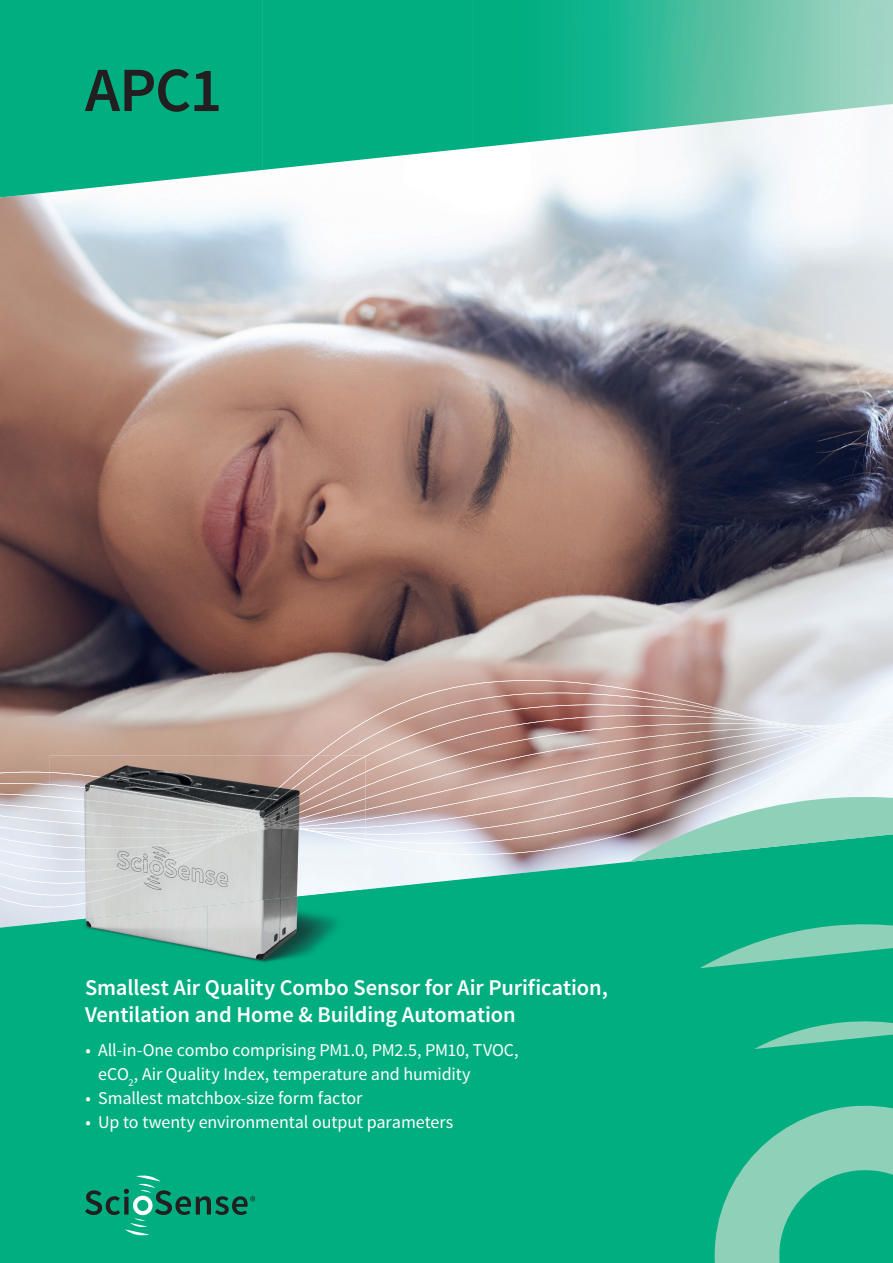
<style>
.page{position:relative;width:893px;height:1263px;background:#fff}
.page>*{position:absolute;margin:0;border:0;box-sizing:border-box;transform-origin:0 0}
.t1{font:600 63px "Source Sans Pro";color:#231f20}
.t2{font:600 22.5px/27px "Source Sans Pro";letter-spacing:-.005em;color:#fff}
.t3{font:18px/24px "Source Sans Pro";letter-spacing:-.005em;color:#fff}
</style>
<div class="page">
<img style="left:0;top:109px;width:893px;height:677px">
<img style="left:316px;top:680px;width:262px;height:153px">
<img style="left:578px;top:682px;width:210px;height:134px">
<img style="left:788px;top:710px;width:105px;height:60px">
<img style="left:0;top:772px;width:49px;height:61px">
<img style="left:578px;top:816px;width:51px;height:17px">
<svg style="left:0;top:833px;width:893px;height:430px;background:#0fb086"></svg>
<img style="left:0;top:0;width:263px;height:197px">
<img style="left:262px;top:0;width:211px;height:170px">
<img style="left:472px;top:0;width:369px;height:148px">
<div style="left:840px;top:0;width:53px;height:109px;background:#9dd4c2"></div>
<svg style="left:700px;top:923px;width:193px;height:45px;background:#44be9a"></svg>
<svg style="left:629px;top:796px;width:264px;height:66px;background:#7ebeaa"></svg>
<svg style="left:754px;top:1020px;width:139px;height:29px;background:#40bd99"></svg>
<svg style="left:707px;top:1104px;width:186px;height:159px;background:#44be9a"></svg>
<img style="left:49px;top:756px;width:158px;height:16px">
<img style="left:193px;top:848px;width:67px;height:58px">
<img style="left:49px;top:772px;width:158px;height:85px">
<img style="left:207px;top:756px;width:158px;height:92px">
<img style="left:49px;top:856px;width:144px;height:50px">
<img style="left:49px;top:906px;width:158px;height:72px">
<img style="left:207px;top:889px;width:158px;height:89px">
<svg style="left:85px;top:1175px;width:170px;height:60px;background:#0d9f78"></svg>
<h1 class="t1" style="left:85px;top:50px;width:139px">APC1</h1>
<p class="t2" style="left:85px;top:975px;width:524px">Smallest Air Quality Combo Sensor for Air Purification,<br>Ventilation and Home &amp; Building Automation</p>
<p class="t3" style="left:98px;top:1038px;width:422px;text-indent:-13px">• All-in-One combo comprising PM1.0, PM2.5, PM10, TVOC, eCO<sub>2</sub>, Air Quality Index, temperature and humidity</p>
<p class="t3" style="left:85px;top:1086px;width:278px">• Smallest matchbox-size form factor</p>
<p class="t3" style="left:85px;top:1110px;width:369px">• Up to twenty environmental output parameters</p>
</div>
